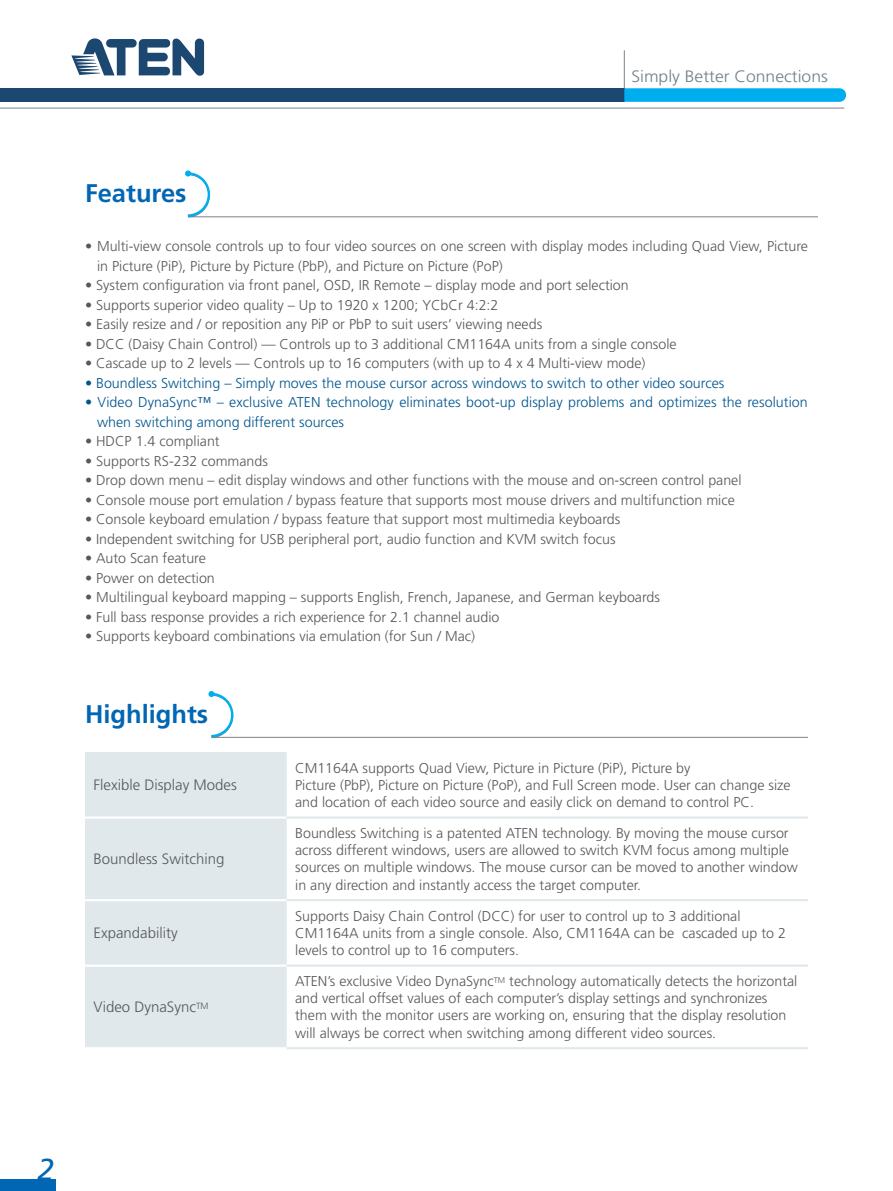
<style>
.page{position:relative;width:893px;height:1191px;background:#fff}
.page>*{position:absolute;margin:0;border:0;box-sizing:border-box;transform-origin:0 0}
.t1{font:italic 30.3px "Frutiger";color:#0166b3}
.t2{font:700 25.5px "Frutiger";color:#0166b3}
.t3{font:300 16.5px "Frutiger";color:#707e88;scale:1.06 1}
.t4{font:300 15px "Frutiger";color:#57585a}
.t5{font:300 14.25px/17.1px "Frutiger";color:#57585a}
.t6{font:300 14.25px/19.5px "Frutiger";color:#00558e}
</style>
<div class="page">
<svg style="left:71px;top:38px;width:133px;height:38px"></svg>
<hr style="left:624px;top:50px;width:1px;height:39px;background:#808285">
<div style="left:0;top:88px;width:625px;height:14px;background:#1c4771"></div>
<hr style="left:0;top:108px;width:844px;height:1px;background:#808285">
<svg style="left:624px;top:88px;width:222px;height:14px;background:#09b0ef"></svg>
<div style="left:0;top:1179px;width:55px;height:12px;background:#0166b3"></div>
<svg style="left:185px;top:170px;width:633px;height:48px"></svg>
<svg style="left:208px;top:691px;width:600px;height:47px"></svg>
<div style="left:85px;top:752px;width:202px;height:295px;background:#e0e8ec"></div>
<hr style="left:85px;top:816px;width:202px;height:2px;background:#fff">
<hr style="left:85px;top:899px;width:202px;height:2px;background:#fff">
<hr style="left:85px;top:964px;width:202px;height:2px;background:#fff">
<hr style="left:287px;top:816px;width:521px;height:2px;background:#e0e8ec">
<hr style="left:287px;top:899px;width:521px;height:2px;background:#e0e8ec">
<hr style="left:287px;top:964px;width:521px;height:2px;background:#e0e8ec">
<hr style="left:287px;top:1047px;width:521px;height:2px;background:#e0e8ec">
<p class="t3" style="left:631px;top:67px;width:187px">Simply Better Connections</p>
<h2 class="t2" style="left:85px;top:178px;width:103px">Features</h2>
<p class="t5" style="left:97px;top:236px;width:712px;line-height:19.5px;text-indent:-12px">• Multi-view console controls up to four video sources on one screen with display modes including Quad View, Picture in Picture (PiP), Picture by Picture (PbP), and Picture on Picture (PoP)</p>
<p class="t5" style="left:85px;top:277px;width:545px">• System configuration via front panel, OSD, IR Remote – display mode and port selection</p>
<p class="t5" style="left:85px;top:296px;width:415px">• Supports superior video quality – Up to 1920 x 1200; YCbCr 4:2:2</p>
<p class="t5" style="left:85px;top:316px;width:459px">• Easily resize and / or reposition any PiP or PbP to suit users’ viewing needs</p>
<p class="t5" style="left:85px;top:335px;width:593px">• DCC (Daisy Chain Control) — Controls up to 3 additional CM1164A units from a single console</p>
<p class="t5" style="left:85px;top:355px;width:562px">• Cascade up to 2 levels — Controls up to 16 computers (with up to 4 x 4 Multi-view mode)</p>
<p class="t6" style="left:85px;top:373px;width:641px">• Boundless Switching – Simply moves the mouse cursor across windows to switch to other video sources</p>
<p class="t6" style="left:97px;top:392px;width:712px;text-indent:-12px">• Video DynaSync™ – exclusive ATEN technology eliminates boot-up display problems and optimizes the resolution when switching among different sources</p>
<p class="t5" style="left:85px;top:433px;width:136px">• HDCP 1.4 compliant</p>
<p class="t5" style="left:85px;top:452px;width:184px">• Supports RS-232 commands</p>
<p class="t5" style="left:85px;top:472px;width:658px">• Drop down menu – edit display windows and other functions with the mouse and on-screen control panel</p>
<p class="t5" style="left:85px;top:491px;width:651px">• Console mouse port emulation / bypass feature that supports most mouse drivers and multifunction mice</p>
<p class="t5" style="left:85px;top:511px;width:537px">• Console keyboard emulation / bypass feature that support most multimedia keyboards</p>
<p class="t5" style="left:85px;top:530px;width:532px">• Independent switching for USB peripheral port, audio function and KVM switch focus</p>
<p class="t5" style="left:85px;top:550px;width:122px">• Auto Scan feature</p>
<p class="t5" style="left:85px;top:569px;width:131px">• Power on detection</p>
<p class="t5" style="left:85px;top:589px;width:576px">• Multilingual keyboard mapping – supports English, French, Japanese, and German keyboards</p>
<p class="t5" style="left:85px;top:608px;width:416px">• Full bass response provides a rich experience for 2.1 channel audio</p>
<p class="t5" style="left:85px;top:628px;width:392px">• Supports keyboard combinations via emulation (for Sun / Mac)</p>
<h2 class="t2" style="left:85px;top:699px;width:125px">Highlights</h2>
<p class="t4" style="left:94px;top:776px;width:145px">Flexible Display Modes</p>
<p class="t4" style="left:94px;top:850px;width:132px">Boundless Switching</p>
<p class="t4" style="left:94px;top:924px;width:86px">Expandability</p>
<p class="t4" style="left:94px;top:998px;width:117px">Video DynaSync<sup>TM</sup></p>
<p class="t5" style="left:295px;top:759px;width:497px">CM1164A supports Quad View, Picture in Picture (PiP), Picture by<br>Picture (PbP), Picture on Picture (PoP), and Full Screen mode. User can change size and location of each video source and easily click on demand to control PC.</p>
<p class="t5" style="left:295px;top:824px;width:504px">Boundless Switching is a patented ATEN technology. By moving the mouse cursor across different windows, users are allowed to switch KVM focus among multiple sources on multiple windows. The mouse cursor can be moved to another window in any direction and instantly access the target computer.</p>
<p class="t5" style="left:295px;top:907px;width:492px">Supports Daisy Chain Control (DCC) for user to control up to 3 additional<br>CM1164A units from a single console. Also, CM1164A can be cascaded up to 2 levels to control up to 16 computers.</p>
<p class="t5" style="left:295px;top:972px;width:504px">ATEN’s exclusive Video DynaSync<sup>TM</sup> technology automatically detects the horizontal and vertical offset values of each computer’s display settings and synchronizes them with the monitor users are working on, ensuring that the display resolution will always be correct when switching among different video sources.</p>
<h1 class="t1" style="left:38px;top:1152px;width:18px">2</h1>
</div>
